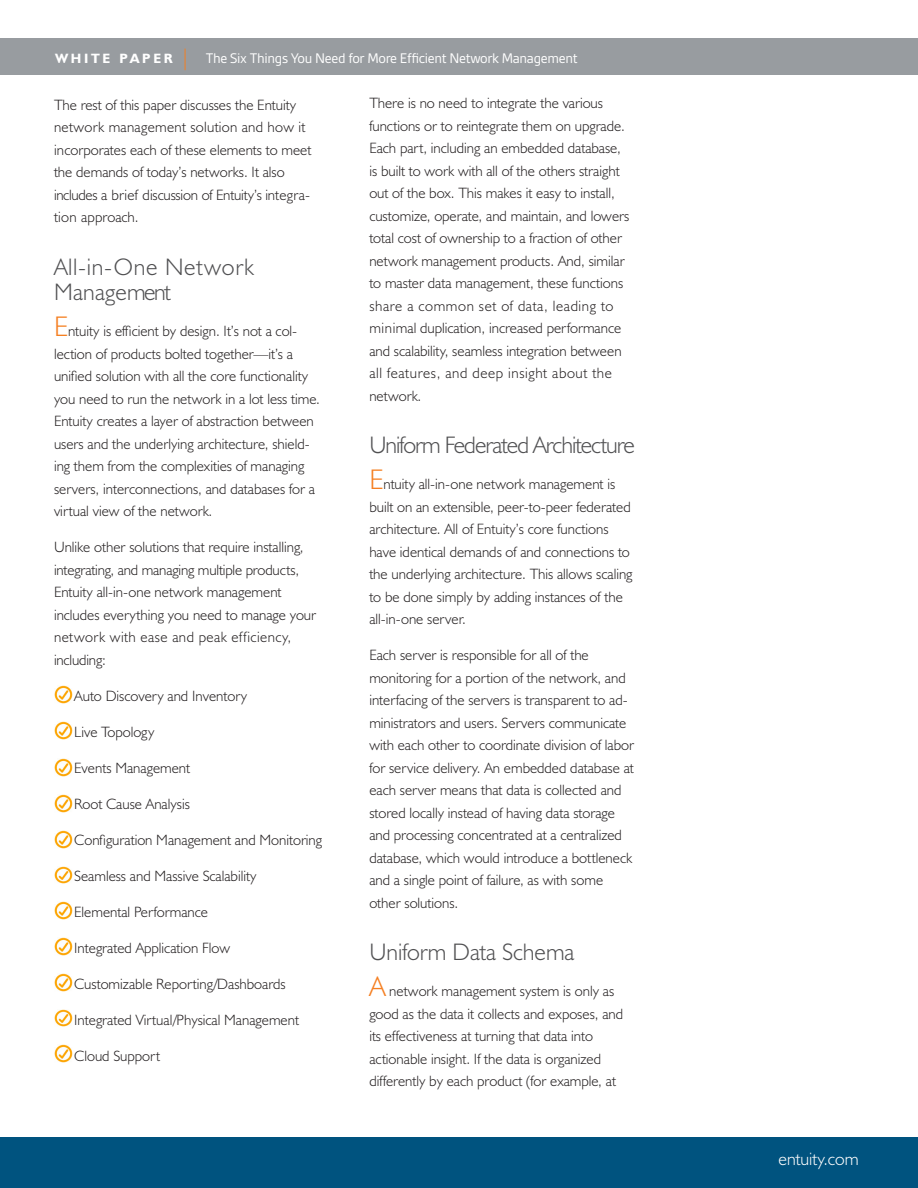
<style>
.page{position:relative;width:918px;height:1188px;background:#fff}
.page>*{position:absolute;margin:0;border:0;box-sizing:border-box;transform-origin:0 0}
.A-Head{font:300 24px "Humanist 521 BT";letter-spacing:-.04em;color:#505052}
.A-Head-2{font:300 24px/25.5px "Humanist 521 BT";letter-spacing:.03em;color:#505052}
.A-Head-3{font:300 24px "Humanist 521 BT";color:#505052}
.t1{font:300 18px "Humanist 521 BT";color:#fff}
.t2{font:300 15px/22.5px "Humanist 521 BT";color:#231f20}
.t3{font:15px "Gesta";letter-spacing:-.02em;color:#fff}
.t4{font:700 13.5px "Humanist 521 BT";letter-spacing:.2em;color:#fff}
.s1{font-size:28.5px;color:#f57f21}
</style>
<div class="page">
<div style="left:0;top:1138px;width:918px;height:50px;background:#00537f"></div>
<div style="left:0;top:38px;width:918px;height:37px;background:#989ca0"></div>
<svg style="left:185px;top:49px;width:1px;height:21px"></svg>
<img style="left:54px;top:686px;width:18px;height:18px">
<img style="left:54px;top:721px;width:18px;height:18px">
<img style="left:54px;top:759px;width:18px;height:18px">
<img style="left:54px;top:795px;width:18px;height:17px">
<img style="left:54px;top:830px;width:18px;height:18px">
<img style="left:54px;top:866px;width:18px;height:18px">
<img style="left:54px;top:902px;width:18px;height:18px">
<img style="left:54px;top:938px;width:18px;height:17px">
<img style="left:54px;top:973px;width:18px;height:18px">
<img style="left:54px;top:1009px;width:18px;height:18px">
<img style="left:54px;top:1045px;width:18px;height:18px">
<p class="t4" style="left:55px;top:50px;width:119px">WHITE PAPER</p>
<p class="t3" style="left:206px;top:50px;width:373px">The Six Things You Need for More Efficient Network Management</p>
<p class="t2" style="left:54px;top:93px;width:259px">The rest of this paper discusses the Entuity network management solution and how it incorporates each of these elements to meet the demands of today’s networks. It also includes a brief discussion of Entuity’s integra&shy;tion approach.</p>
<p class="A-Head-2" style="left:54px;top:254px;width:201px">All-in-One Network<br>Management</p>
<p class="t2" style="left:54px;top:320px;width:268px"><span class="s1">E</span>ntuity is efficient by design. It’s not a col&shy;lection of products bolted together—it’s a unified solution with all the core functionality you need to run the network in a lot less time.<br>Entuity creates a layer of abstraction between users and the underlying architecture, shield&shy;ing them from the complexities of managing servers, interconnections, and databases for a virtual view of the network.</p>
<p class="t2" style="left:54px;top:536px;width:264px">Unlike other solutions that require installing, integrating, and managing multiple products, Entuity all-in-one network management includes everything you need to manage your network with ease and peak efficiency, including:</p>
<p class="t2" style="left:74px;top:684px;width:174px">Auto Discovery and Inventory</p>
<p class="t2" style="left:74px;top:720px;width:82px">Live Topology</p>
<p class="t2" style="left:74px;top:756px;width:117px">Events Management</p>
<p class="t2" style="left:74px;top:792px;width:117px">Root Cause Analysis</p>
<p class="t2" style="left:74px;top:828px;width:249px">Configuration Management and Monitoring</p>
<p class="t2" style="left:74px;top:864px;width:184px">Seamless and Massive Scalability</p>
<p class="t2" style="left:74px;top:900px;width:135px">Elemental Performance</p>
<p class="t2" style="left:74px;top:936px;width:157px">Integrated Application Flow</p>
<p class="t2" style="left:74px;top:972px;width:213px">Customizable Reporting/Dashboards</p>
<p class="t2" style="left:74px;top:1008px;width:226px">Integrated Virtual/Physical Management</p>
<p class="t2" style="left:74px;top:1044px;width:87px">Cloud Support</p>
<p class="t2" style="left:369px;top:92px;width:262px">There is no need to integrate the various functions or to reintegrate them on upgrade.<br>Each part, including an embedded database, is built to work with all of the others straight out of the box. This makes it easy to install, customize, operate, and maintain, and lowers total cost of ownership to a fraction of other network management products. And, similar to master data management, these functions share a common set of data, leading to minimal duplication, increased performance and scalability, seamless integration between all features, and deep insight about the network.</p>
<p class="A-Head" style="left:369px;top:430px;width:267px">Uniform Federated Architecture</p>
<p class="t2" style="left:369px;top:473px;width:265px"><span class="s1">E</span>ntuity all-in-one network management is built on an extensible, peer-to-peer federated architecture. All of Entuity’s core functions have identical demands of and connections to the underlying architecture. This allows scaling to be done simply by adding instances of the all-in-one server.</p>
<p class="t2" style="left:369px;top:644px;width:266px">Each server is responsible for all of the monitoring for a portion of the network, and interfacing of the servers is transparent to ad&shy;ministrators and users. Servers communicate with each other to coordinate division of labor for service delivery. An embedded database at each server means that data is collected and stored locally instead of having data storage and processing concentrated at a centralized database, which would introduce a bottleneck and a single point of failure, as with some other solutions.</p>
<p class="A-Head-3" style="left:369px;top:937px;width:207px">Uniform Data Schema</p>
<p class="t2" style="left:369px;top:980px;width:255px"><span class="s1">A</span> network management system is only as good as the data it collects and exposes, and its effectiveness at turning that data into actionable insight. If the data is organized differently by each product (for example, at</p>
<p class="t1" style="left:778px;top:1148px;width:82px">entuity.com</p>
</div>
